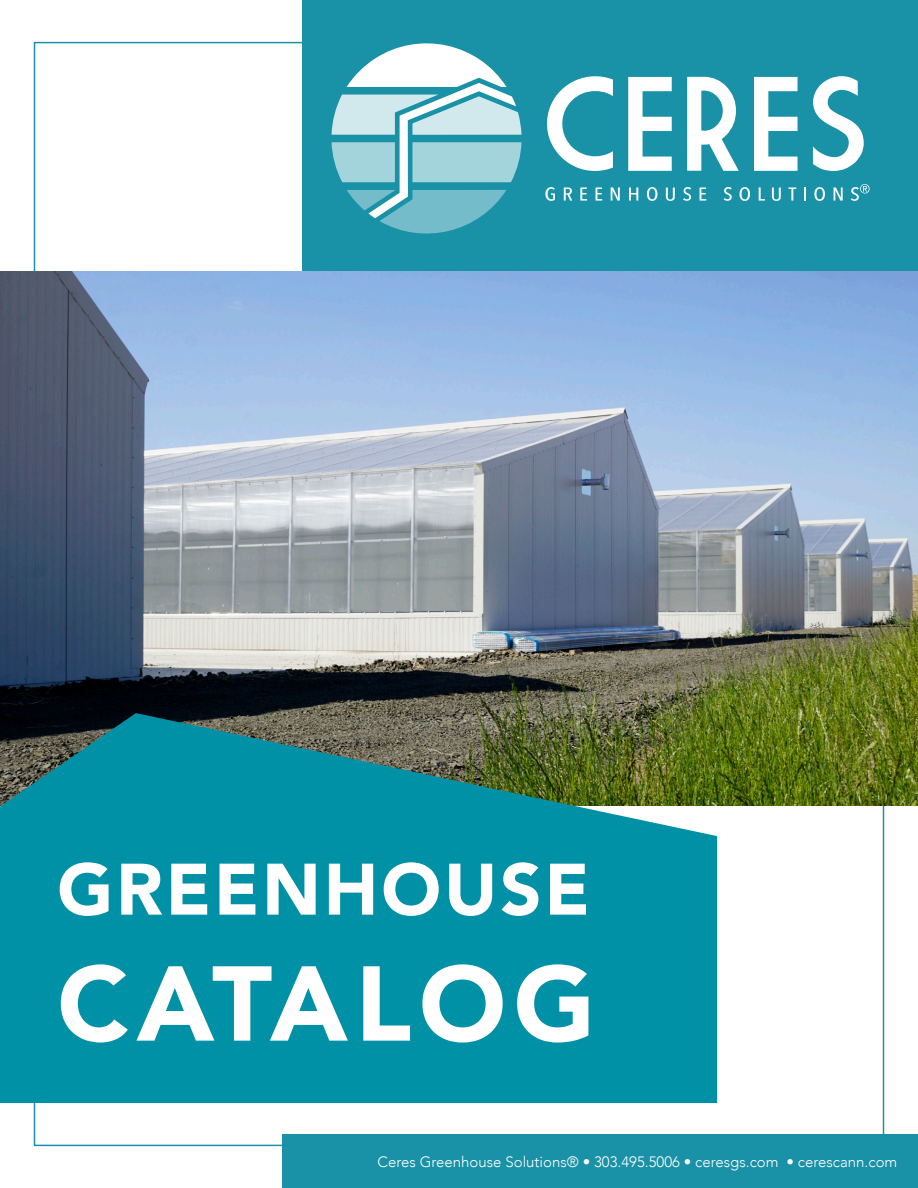
<style>
.page{position:relative;width:918px;height:1188px;background:#fff}
.page>*{position:absolute;margin:0;border:0;box-sizing:border-box;transform-origin:0 0}
.t1{font:900 105px "Avenir";letter-spacing:.07em;color:#fff}
.t2{font:900 72px "Avenir";letter-spacing:.04em;color:#fff}
.t3{font:300 15px "Avenir";color:#fff}
</style>
<div class="page">
<div style="left:282px;top:1134px;width:636px;height:54px;background:#1991a6"></div>
<div style="left:302px;top:0;width:616px;height:298px;background:#1991a6"></div>
<img style="left:0;top:272px;width:918px;height:534px">
<svg style="left:0;top:713px;width:717px;height:390px;background:#0e8a96"></svg>
<svg style="left:547px;top:76px;width:66px;height:95px"></svg>
<svg style="left:628px;top:77px;width:44px;height:94px"></svg>
<svg style="left:687px;top:77px;width:52px;height:94px"></svg>
<svg style="left:754px;top:77px;width:44px;height:94px"></svg>
<svg style="left:813px;top:76px;width:51px;height:95px"></svg>
<svg style="left:545px;top:187px;width:10px;height:14px"></svg>
<svg style="left:580px;top:187px;width:7px;height:14px"></svg>
<svg style="left:596px;top:187px;width:6px;height:14px"></svg>
<svg style="left:611px;top:187px;width:9px;height:14px"></svg>
<svg style="left:629px;top:187px;width:9px;height:14px"></svg>
<svg style="left:666px;top:188px;width:9px;height:13px"></svg>
<svg style="left:683px;top:187px;width:8px;height:14px"></svg>
<svg style="left:700px;top:187px;width:6px;height:14px"></svg>
<svg style="left:724px;top:187px;width:8px;height:14px"></svg>
<svg style="left:759px;top:187px;width:6px;height:14px"></svg>
<svg style="left:772px;top:188px;width:9px;height:13px"></svg>
<svg style="left:788px;top:187px;width:8px;height:14px"></svg>
<svg style="left:804px;top:187px;width:2px;height:14px"></svg>
<svg style="left:834px;top:187px;width:9px;height:14px"></svg>
<svg style="left:564px;top:187px;width:8px;height:14px"></svg>
<svg style="left:647px;top:187px;width:11px;height:14px"></svg>
<svg style="left:739px;top:187px;width:11px;height:14px"></svg>
<svg style="left:814px;top:187px;width:11px;height:14px"></svg>
<svg style="left:851px;top:184px;width:19px;height:17px"></svg>
<svg style="left:332px;top:43px;width:190px;height:191px"></svg>
<p class="t2" style="left:57px;top:828px;width:534px">GREENHOUSE</p>
<p class="t1" style="left:57px;top:914px;width:540px">CATALOG</p>
<p class="t3" style="left:378px;top:1153px;width:521px">Ceres Greenhouse Solutions® • 303.495.5006 • ceresgs.com • cerescann.com</p>
</div>
